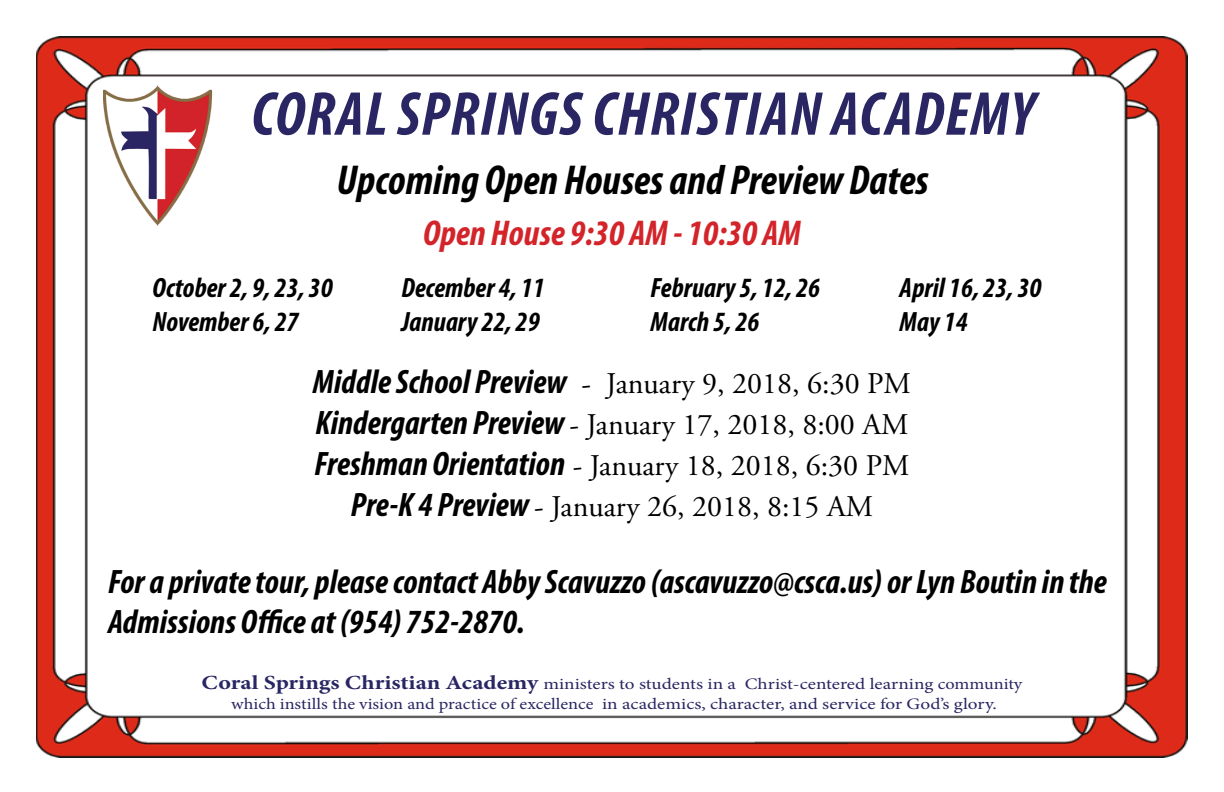
<style>
.page{position:relative;width:1224px;height:792px;background:#fff}
.page>*{position:absolute;margin:0;border:0;box-sizing:border-box;transform-origin:0 0}
.t1{font:italic 700 condensed 62.4px "Myriad Pro";letter-spacing:.02em;color:#292663}
.t2{font:italic 700 condensed 42px "Myriad Pro";color:#000}
.t3{font:italic 700 condensed 36px "Myriad Pro";color:#d3242a}
.t4{font:italic 700 condensed 34px/40.8px "Myriad Pro";color:#000}
.t5{font:30px/40.8px "Adobe Garamond Pro";color:#000;text-align:center}
.t6{font:italic 700 condensed 28px/33.6px "Myriad Pro";color:#000}
.t7{font:16px/20px "Minion Pro";color:#292663;text-align:center;scale:1.2 1}
.s1{font-family:"Myriad Pro";font-weight:700;font-style:italic;font-stretch:condensed;font-size:34px}
.s2{font-weight:700;font-size:20px}
</style>
<div class="page">
<img style="left:36px;top:36px;width:1152px;height:721px">
<img style="left:104px;top:85px;width:108px;height:141px">
<h1 class="t1" style="left:251px;top:75px;width:784px">Coral Springs Christian Academy</h1>
<h2 class="t2" style="left:337px;top:154px;width:594px">Upcoming Open Houses and Preview Dates</h2>
<h3 class="t3" style="left:423px;top:210px;width:361px">Open House 9:30 AM - 10:30 AM</h3>
<h3 class="t6" style="left:153px;top:271px;width:182px">October 2, 9, 23, 30<br>November 6, 27</h3>
<h3 class="t6" style="left:402px;top:271px;width:145px">December 4, 11<br>January 22, 29</h3>
<h3 class="t6" style="left:651px;top:271px;width:171px">February 5, 12, 26<br>March 5, 26</h3>
<h3 class="t6" style="left:900px;top:271px;width:143px">April 16, 23, 30<br>May 14</h3>
<h3 class="t5" style="left:313px;top:364px;width:600px"><span class="s1">Middle School Preview</span> - January 9, 2018, 6:30 PM <span class="s1">Kindergarten Preview</span> - January 17, 2018, 8:00 AM <span class="s1">Freshman Orientation</span> - January 18, 2018, 6:30 PM <span class="s1">Pre-K 4 Preview</span> - January 26, 2018, 8:15 AM</h3>
<h3 class="t4" style="left:108px;top:560px;width:1000px">For a private tour, please contact Abby Scavuzzo (ascavuzzo@csca.us) or Lyn Boutin in the<br>Admissions Office at (954) 752-2870.</h3>
<p class="t7" style="left:202px;top:674px;width:685px"><span class="s2">Coral Springs Christian Academy</span> ministers to students in a Christ-centered learning community which instills the vision and practice of excellence in academics, character, and service for God’s glory.</p>
</div>
